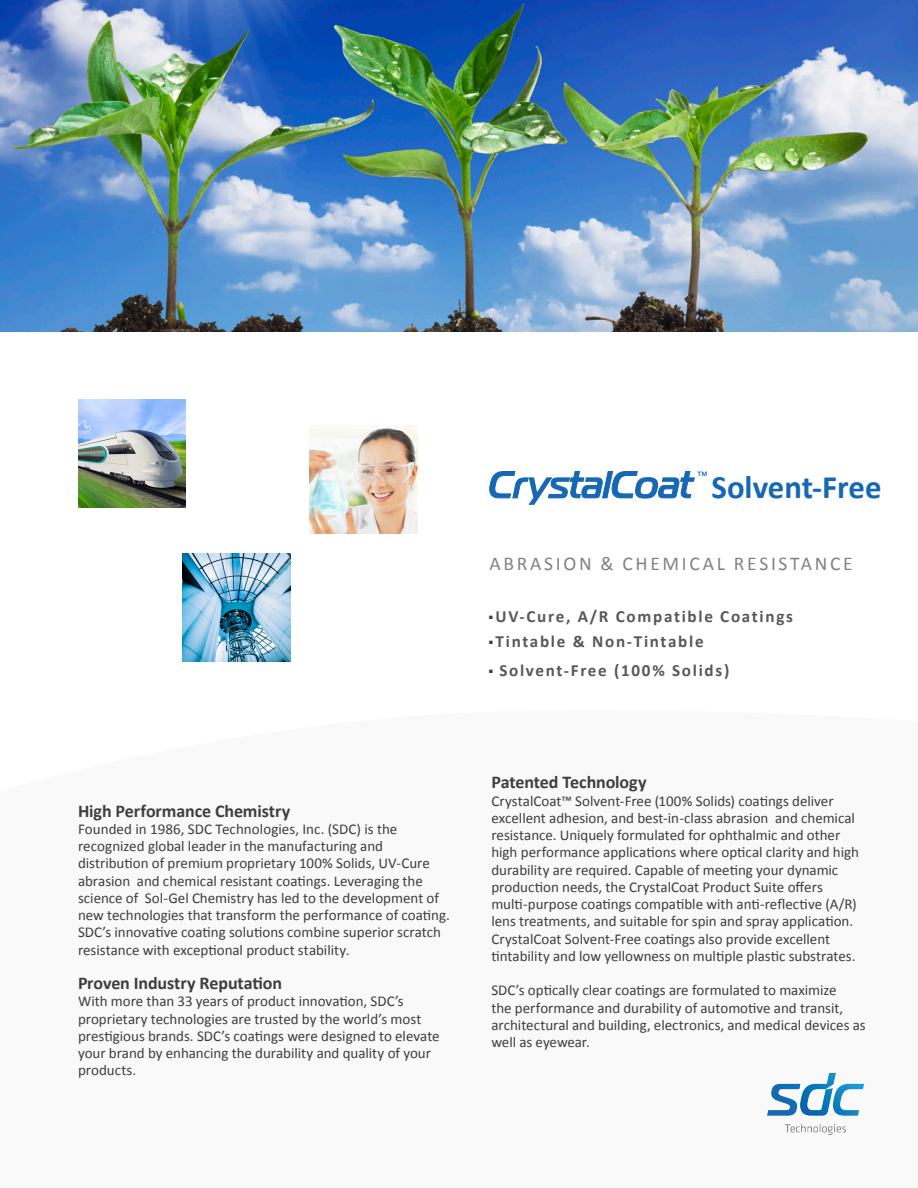
<style>
.page{position:relative;width:918px;height:1188px;background:#fff}
.page>*{position:absolute;margin:0;border:0;box-sizing:border-box;transform-origin:0 0}
.t1{font:700 32.85px "Calibri";color:#1768b4}
.t2{font:19.5px "Calibri";letter-spacing:.14em;color:#808285}
.t3{font:700 18px "Calibri";letter-spacing:-.005em;color:#3e3e3f}
.t4{font:700 17.1px "Calibri";letter-spacing:.1em;color:#57585a}
.t5{font:15px/17.2px "Calibri";color:#3e3e3f}
</style>
<div class="page">
<img style="left:182px;top:554px;width:108px;height:108px">
<img style="left:78px;top:400px;width:108px;height:108px">
<img style="left:310px;top:426px;width:108px;height:108px">
<svg style="left:489px;top:471px;width:218px;height:34px"></svg>
<img style="left:0;top:0;width:918px;height:332px">
<img style="left:768px;top:1074px;width:96px;height:60px">
<p class="t3" style="left:78px;top:799px;width:214px">High Performance Chemistry</p>
<p class="t5" style="left:78px;top:820px;width:373px">Founded in 1986, SDC Technologies, Inc. (SDC) is the recognized global leader in the manufacturing and distribution of premium proprietary 100% Solids, UV-Cure abrasion and chemical resistant coatings. Leveraging the science of Sol-Gel Chemistry has led to the development of new technologies that transform the performance of coating.<br>SDC’s innovative coating solutions combine superior scratch resistance with exceptional product stability.</p>
<p class="t3" style="left:78px;top:972px;width:206px">Proven Industry Reputation</p>
<p class="t5" style="left:78px;top:993px;width:363px">With more than 33 years of product innovation, SDC’s proprietary technologies are trusted by the world’s most prestigious brands. SDC’s coatings were designed to elevate your brand by enhancing the durability and quality of your products.</p>
<p class="t1" style="left:712px;top:466px;width:172px">Solvent-Free</p>
<p class="t2" style="left:490px;top:552px;width:365px">ABRASION &amp; CHEMICAL RESISTANCE</p>
<p class="t4" style="left:489px;top:605px;width:305px"><sup>■</sup> UV-Cure, A/R Compatible Coatings</p>
<p class="t4" style="left:489px;top:631px;width:216px"><sup>■</sup> Tintable &amp; Non-Tintable</p>
<p class="t4" style="left:489px;top:659px;width:242px"><sup>■</sup> Solvent-Free (100% Solids)</p>
<p class="t3" style="left:491px;top:771px;width:157px">Patented Technology</p>
<p class="t5" style="left:491px;top:792px;width:369px">CrystalCoat™ Solvent-Free (100% Solids) coatings deliver excellent adhesion, and best-in-class abrasion and chemical resistance. Uniquely formulated for ophthalmic and other high performance applications where optical clarity and high durability are required. Capable of meeting your dynamic production needs, the CrystalCoat Product Suite offers multi-purpose coatings compatible with anti-reflective (A/R) lens treatments, and suitable for spin and spray application.<br>CrystalCoat Solvent-Free coatings also provide excellent tintability and low yellowness on multiple plastic substrates.</p>
<p class="t5" style="left:491px;top:982px;width:376px">SDC’s optically clear coatings are formulated to maximize<br>the performance and durability of automotive and transit, architectural and building, electronics, and medical devices as well as eyewear.</p>
</div>
